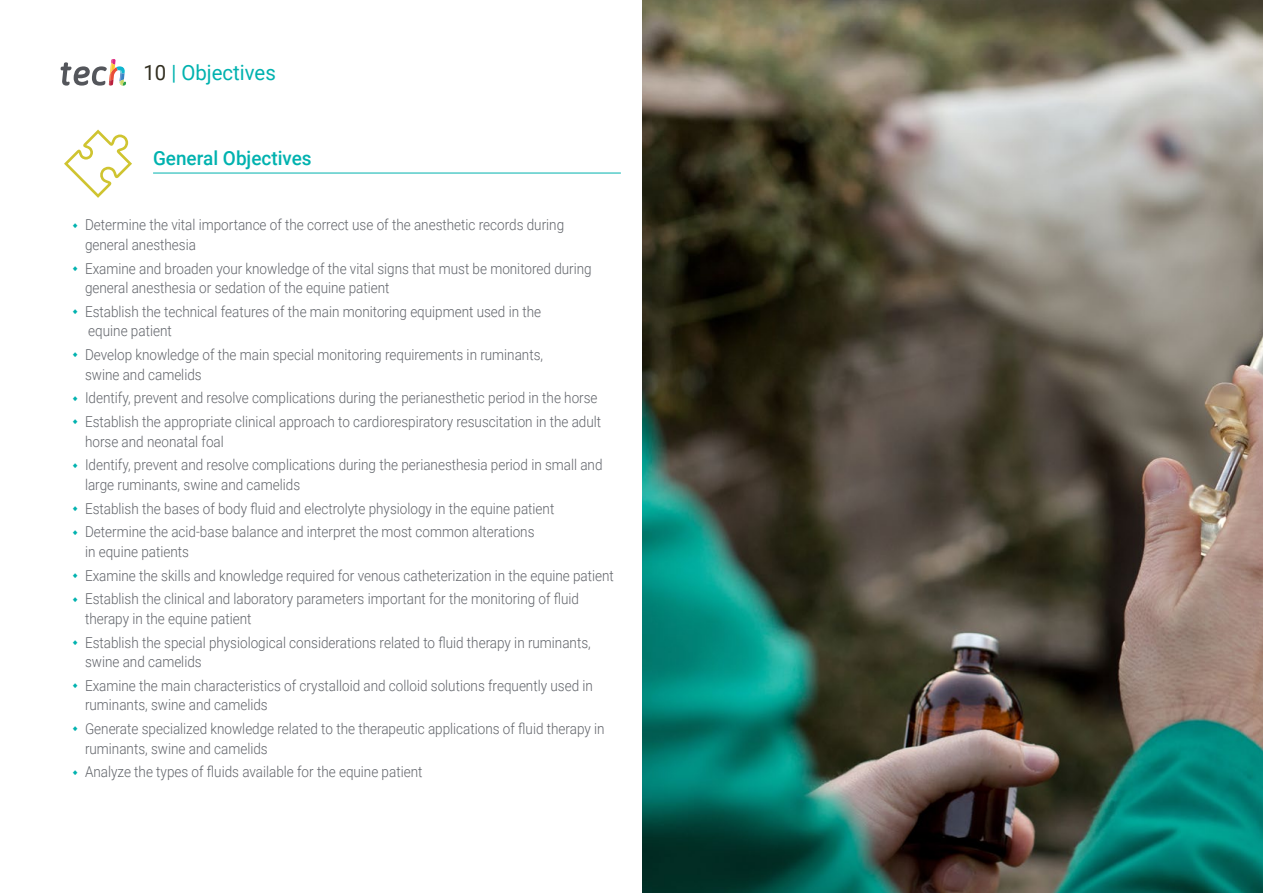
<style>
.page{position:relative;width:1263px;height:893px;background:#fff}
.page>*{position:absolute;margin:0;border:0;box-sizing:border-box;transform-origin:0 0}
.t1{font:21px "Roboto";color:#00b2af}
.t2{font:500 19.5px "Roboto";color:#00b2af}
.t3{font:300 15px/23.7px "Roboto";color:#61646a;scale:.9 1}
.s1{color:#312e20}
</style>
<div class="page">
<img style="left:642px;top:0;width:621px;height:893px">
<hr style="left:153px;top:173px;width:468px;height:1px;background:#00b2af">
<svg style="left:64px;top:130px;width:68px;height:68px"></svg>
<svg style="left:61px;top:59px;width:65px;height:27px"></svg>
<h1 class="t1" style="left:144px;top:57px;width:134px"><span class="s1">10</span> | Objectives</h1>
<h2 class="t2" style="left:153px;top:144px;width:160px">General Objectives</h2>
<p class="t3" style="left:85px;top:215px;width:534px;line-height:19.5px">Determine the vital importance of the correct use of the anesthetic records during general anesthesia</p>
<p class="t3" style="left:85px;top:258px;width:564px;line-height:19.5px">Examine and broaden your knowledge of the vital signs that must be monitored during general anesthesia or sedation of the equine patient</p>
<p class="t3" style="left:85px;top:301px;width:508px;line-height:19.5px">Establish the technical features of the main monitoring equipment used in the equine patient</p>
<p class="t3" style="left:85px;top:344px;width:510px;line-height:19.5px">Develop knowledge of the main special monitoring requirements in ruminants, swine and camelids</p>
<p class="t3" style="left:85px;top:386px;width:575px">Identify, prevent and resolve complications during the perianesthetic period in the horse<br>Establish the appropriate clinical approach to cardiorespiratory resuscitation in the adult</p>
<p class="t3" style="left:85px;top:429px;width:576px">horse and neonatal foal<br>Identify, prevent and resolve complications during the perianesthesia period in small and</p>
<p class="t3" style="left:85px;top:472px;width:523px">large ruminants, swine and camelids<br>Establish the bases of body fluid and electrolyte physiology in the equine patient<br>Determine the acid-base balance and interpret the most common alterations</p>
<p class="t3" style="left:85px;top:539px;width:589px">in equine patients<br>Examine the skills and knowledge required for venous catheterization in the equine patient<br>Establish the clinical and laboratory parameters important for the monitoring of fluid</p>
<p class="t3" style="left:85px;top:606px;width:563px">therapy in the equine patient<br>Establish the special physiological considerations related to fluid therapy in ruminants,</p>
<p class="t3" style="left:85px;top:649px;width:566px">swine and camelids<br>Examine the main characteristics of crystalloid and colloid solutions frequently used in</p>
<p class="t3" style="left:85px;top:693px;width:579px">ruminants, swine and camelids<br>Generate specialized knowledge related to the therapeutic applications of fluid therapy in</p>
<p class="t3" style="left:85px;top:736px;width:376px">ruminants, swine and camelids<br>Analyze the types of fluids available for the equine patient</p>
</div>
